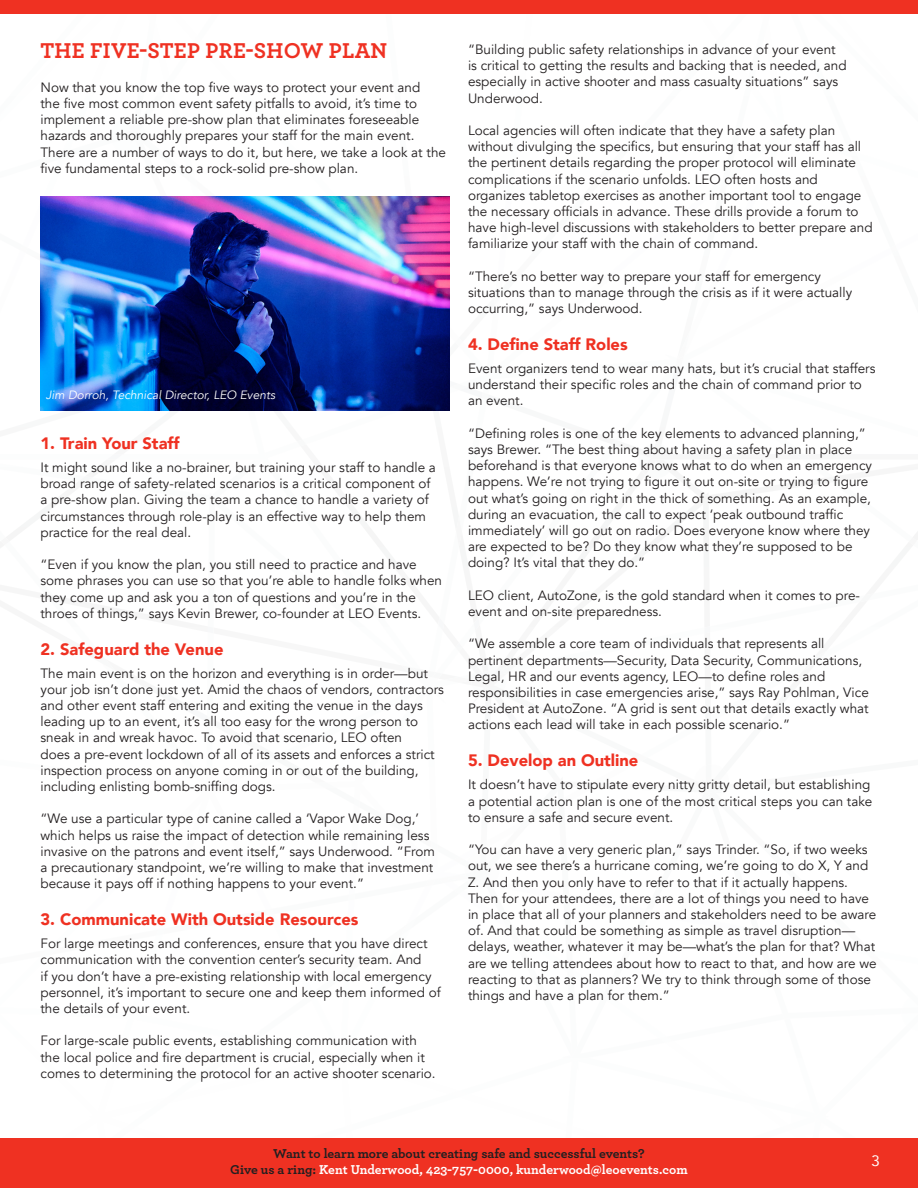
<style>
.page{position:relative;width:918px;height:1188px;background:#fff}
.page>*{position:absolute;margin:0;border:0;box-sizing:border-box;transform-origin:0 0}
.t1{font:700 22.5px "Archer";letter-spacing:.01em;color:#ef3122}
.t2{font:900 16.5px "Avenir";color:#ef3122}
.t3{font:15px "Avenir";color:#fff}
.t4{font:13.5px/16.2px "Avenir";color:#231f20}
.t5{font:700 13.5px/16.5px "Archer";color:#231f20;text-align:center}
.t6{font:italic 12px "Avenir";color:#fff}
.s1{color:#fff}
</style>
<div class="page">
<div style="left:0;top:1138px;width:918px;height:50px;background:#ef3122"></div>
<div style="left:0;top:0;width:918px;height:14px;background:#ef3122"></div>
<img style="left:40px;top:196px;width:410px;height:215px">
<p class="t1" style="left:40px;top:33px;width:348px">THE FIVE-STEP PRE-SHOW PLAN</p>
<p class="t4" style="left:40px;top:79px;width:407px">Now that you know the top five ways to protect your event and<br>the five most common event safety pitfalls to avoid, it’s time to implement a reliable pre-show plan that eliminates foreseeable hazards and thoroughly prepares your staff for the main event.<br>There are a number of ways to do it, but here, we take a look at the five fundamental steps to a rock-solid pre-show plan.</p>
<p class="t6" style="left:46px;top:388px;width:231px">Jim Dorroh, Technical Director, LEO Events</p>
<p class="t2" style="left:40px;top:429px;width:140px">1. Train Your Staff</p>
<p class="t4" style="left:40px;top:460px;width:397px">It might sound like a no-brainer, but training your staff to handle a broad range of safety-related scenarios is a critical component of a pre-show plan. Giving the team a chance to handle a variety of circumstances through role-play is an effective way to help them practice for the real deal.</p>
<p class="t4" style="left:40px;top:557px;width:403px">“Even if you know the plan, you still need to practice and have some phrases you can use so that you’re able to handle folks when they come up and ask you a ton of questions and you’re in the throes of things,” says Kevin Brewer, co-founder at LEO Events.</p>
<p class="t2" style="left:40px;top:635px;width:184px">2. Safeguard the Venue</p>
<p class="t4" style="left:40px;top:665px;width:405px">The main event is on the horizon and everything is in order—but your job isn’t done just yet. Amid the chaos of vendors, contractors and other event staff entering and exiting the venue in the days leading up to an event, it’s all too easy for the wrong person to sneak in and wreak havoc. To avoid that scenario, LEO often<br>does a pre-event lockdown of all of its assets and enforces a strict inspection process on anyone coming in or out of the building, including enlisting bomb-sniffing dogs.</p>
<p class="t4" style="left:40px;top:811px;width:396px">“We use a particular type of canine called a ‘Vapor Wake Dog,’ which helps us raise the impact of detection while remaining less invasive on the patrons and event itself,” says Underwood. “From a precautionary standpoint, we’re willing to make that investment because it pays off if nothing happens to your event.”</p>
<p class="t2" style="left:40px;top:905px;width:320px">3. Communicate With Outside Resources</p>
<p class="t4" style="left:40px;top:936px;width:402px">For large meetings and conferences, ensure that you have direct communication with the convention center’s security team. And<br>if you don’t have a pre-existing relationship with local emergency personnel, it’s important to secure one and keep them informed of the details of your event.</p>
<p class="t4" style="left:40px;top:1033px;width:397px">For large-scale public events, establishing communication with the local police and fire department is crucial, especially when it comes to determining the protocol for an active shooter scenario.</p>
<p class="t4" style="left:468px;top:41px;width:380px">“Building public safety relationships in advance of your event is critical to getting the results and backing that is needed, and especially in active shooter and mass casualty situations” says Underwood.</p>
<p class="t4" style="left:468px;top:122px;width:406px">Local agencies will often indicate that they have a safety plan without divulging the specifics, but ensuring that your staff has all the pertinent details regarding the proper protocol will eliminate complications if the scenario unfolds. LEO often hosts and organizes tabletop exercises as another important tool to engage the necessary officials in advance. These drills provide a forum to have high-level discussions with stakeholders to better prepare and familiarize your staff with the chain of command.</p>
<p class="t4" style="left:468px;top:268px;width:386px">“There’s no better way to prepare your staff for emergency situations than to manage through the crisis as if it were actually occurring,” says Underwood.</p>
<p class="t2" style="left:468px;top:330px;width:161px">4. Define Staff Roles</p>
<p class="t4" style="left:468px;top:361px;width:409px">Event organizers tend to wear many hats, but it’s crucial that staffers understand their specific roles and the chain of command prior to an event.</p>
<p class="t4" style="left:468px;top:425px;width:406px">“Defining roles is one of the key elements to advanced planning,” says Brewer. “The best thing about having a safety plan in place beforehand is that everyone knows what to do when an emergency happens. We’re not trying to figure it out on-site or trying to figure out what’s going on right in the thick of something. As an example, during an evacuation, the call to expect ‘peak outbound traffic immediately’ will go out on radio. Does everyone know where they are expected to be? Do they know what they’re supposed to be doing? It’s vital that they do.”</p>
<p class="t4" style="left:468px;top:587px;width:394px">LEO client, AutoZone, is the gold standard when it comes to pre&shy;event and on-site preparedness.</p>
<p class="t4" style="left:468px;top:636px;width:402px">“We assemble a core team of individuals that represents all pertinent departments—Security, Data Security, Communications, Legal, HR and our events agency, LEO—to define roles and responsibilities in case emergencies arise,” says Ray Pohlman, Vice President at AutoZone. “A grid is sent out that details exactly what actions each lead will take in each possible scenario.”</p>
<p class="t2" style="left:468px;top:746px;width:172px">5. Develop an Outline</p>
<p class="t4" style="left:468px;top:777px;width:406px">It doesn’t have to stipulate every nitty gritty detail, but establishing a potential action plan is one of the most critical steps you can take to ensure a safe and secure event.</p>
<p class="t4" style="left:468px;top:842px;width:410px">“You can have a very generic plan,” says Trinder. “So, if two weeks out, we see there’s a hurricane coming, we’re going to do X, Y and Z. And then you only have to refer to that if it actually happens.<br>Then for your attendees, there are a lot of things you need to have in place that all of your planners and stakeholders need to be aware of. And that could be something as simple as travel disruption— delays, weather, whatever it may be—what’s the plan for that? What are we telling attendees about how to react to that, and how are we reacting to that as planners? We try to think through some of those things and have a plan for them.”</p>
<p class="t5" style="left:230px;top:1144px;width:459px">Want to learn more about creating safe and successful events?<br>Give us a ring: <span class="s1">Kent Underwood, 423-757-0000, kunderwood@leoevents.com</span></p>
<p class="t3" style="left:872px;top:1149px;width:10px">3</p>
</div>
